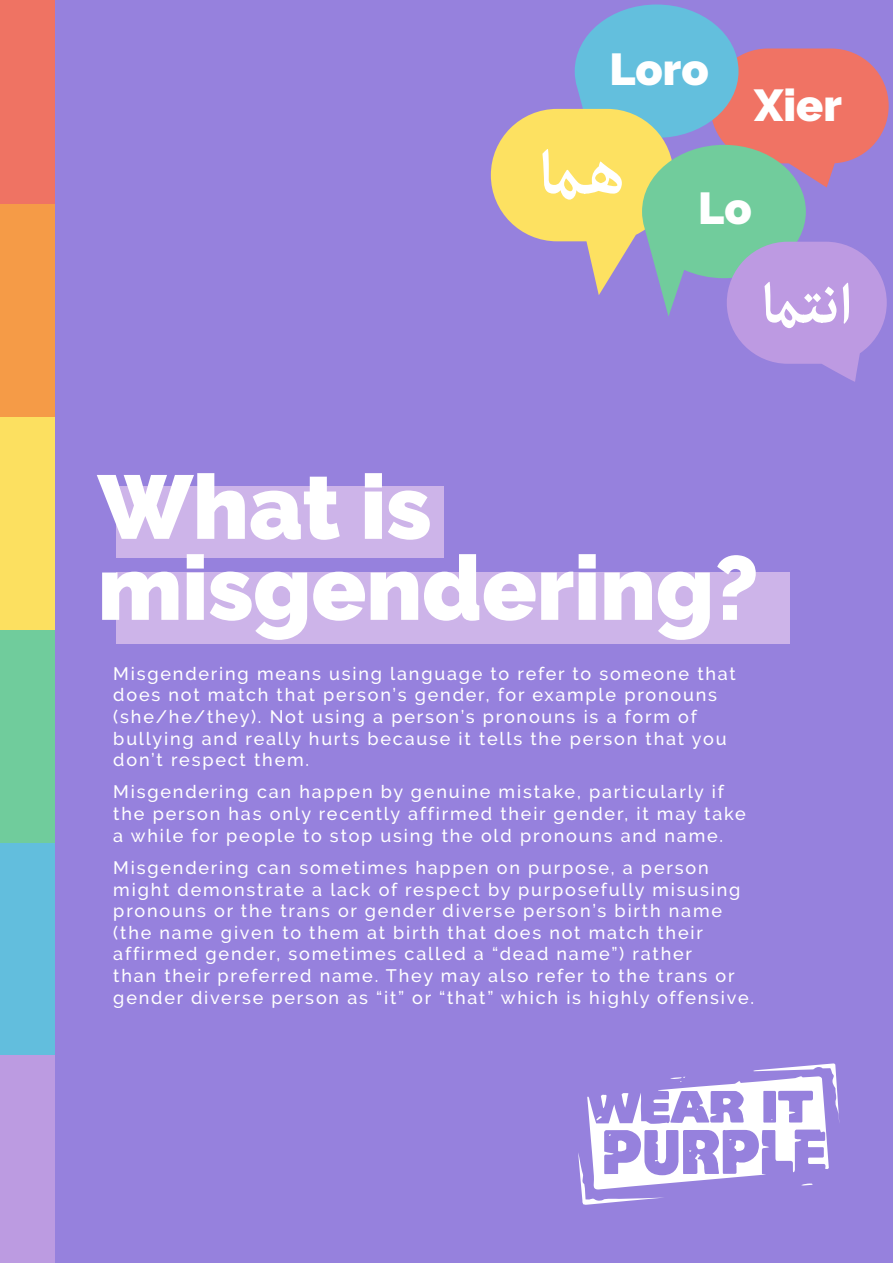
<style>
.page{position:relative;width:893px;height:1263px;background:#9681dd}
.page>*{position:absolute;margin:0;border:0;box-sizing:border-box;transform-origin:0 0}
.t1{font:900 90px/81px "Raleway";color:#fff}
.t2{font:900 44.55px "Raleway";color:#fff}
.t3{font:500 18px/21.6px "Raleway";letter-spacing:.1em;color:#fff}
</style>
<div class="page">
<svg style="left:578px;top:1063px;width:261px;height:142px"></svg>
<div style="left:0;top:0;width:54px;height:204px;background:#ef7363"></div>
<div style="left:0;top:204px;width:54px;height:213px;background:#f59b47"></div>
<div style="left:0;top:417px;width:54px;height:213px;background:#fce060"></div>
<div style="left:117px;top:486px;width:327px;height:72px;background:#cdb4e9"></div>
<div style="left:117px;top:572px;width:673px;height:72px;background:#cdb4e9"></div>
<div style="left:0;top:630px;width:54px;height:213px;background:#70cc9c"></div>
<div style="left:0;top:843px;width:54px;height:212px;background:#62bedd"></div>
<div style="left:0;top:1055px;width:54px;height:208px;background:#bc9be1"></div>
<svg style="left:491px;top:5px;width:398px;height:377px"></svg>
<h2 class="t2" style="left:609px;top:43px;width:101px">Loro</h2>
<h2 class="t2" style="left:754px;top:79px;width:89px">Xier</h2>
<h2 class="t2" style="left:698px;top:182px;width:55px">Lo</h2>
<h1 class="t1" style="left:98px;top:467px;width:662px">What is misgendering?</h1>
<p class="t3" style="left:113px;top:663px;width:624px">Misgendering means using language to refer to someone that does not match that person’s gender, for example pronouns (she/he/they). Not using a person’s pronouns is a form of bullying and really hurts because it tells the person that you don’t respect them.</p>
<p class="t3" style="left:113px;top:781px;width:634px">Misgendering can happen by genuine mistake, particularly if the person has only recently affirmed their gender, it may take a while for people to stop using the old pronouns and name.</p>
<p class="t3" style="left:113px;top:857px;width:642px">Misgendering can sometimes happen on purpose, a person might demonstrate a lack of respect by purposefully misusing pronouns or the trans or gender diverse person’s birth name (the name given to them at birth that does not match their affirmed gender, sometimes called a “dead name”) rather<br>than their preferred name. They may also refer to the trans or gender diverse person as “it” or “that” which is highly offensive.</p>
</div>
